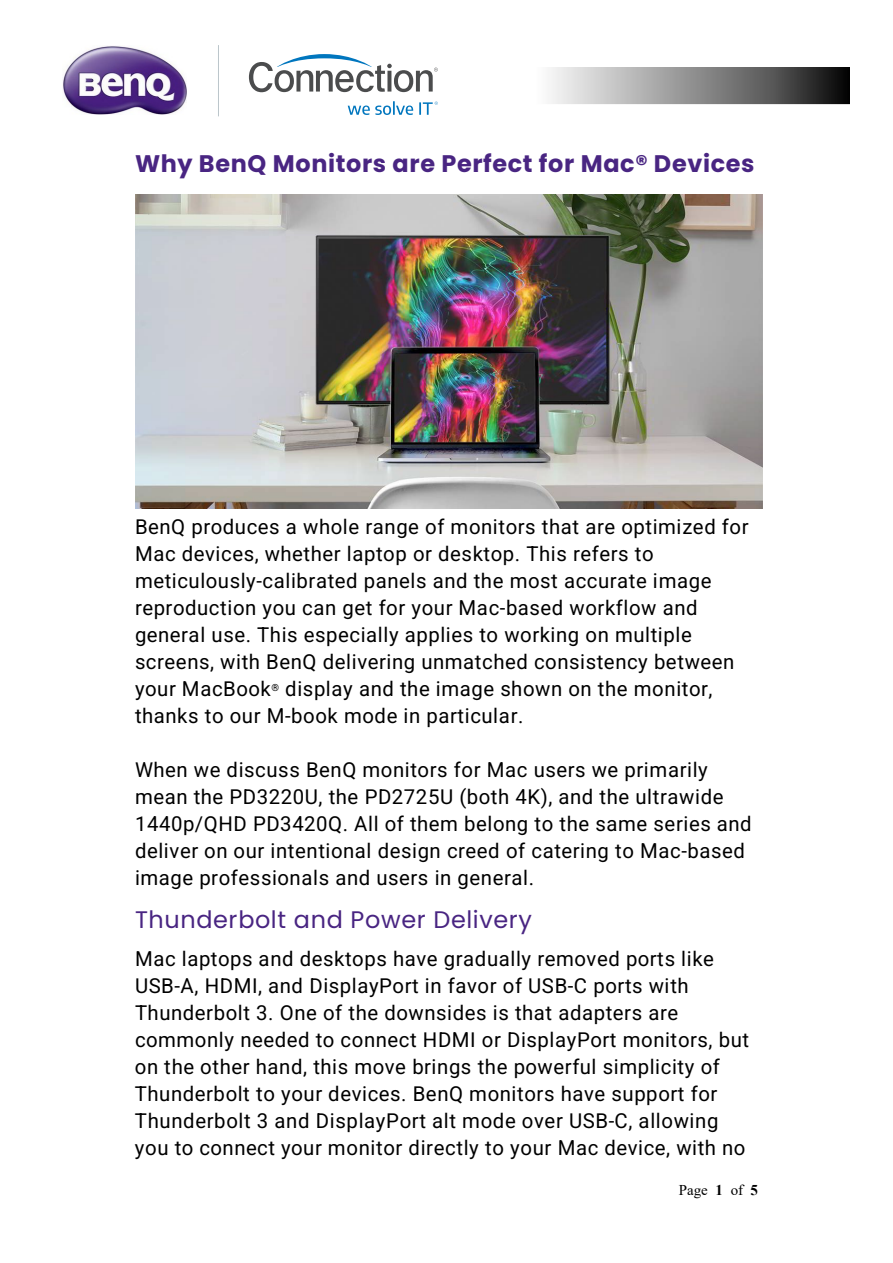
<style>
.page{position:relative;width:893px;height:1263px;background:#fff}
.page>*{position:absolute;margin:0;border:0;box-sizing:border-box;transform-origin:0 0}
.t1{font:700 24px "Poppins";letter-spacing:.025em;color:#492582}
.t2{font:24px "Poppins";letter-spacing:.025em;color:#492582}
.t3{font:20.4px/27px "Roboto";letter-spacing:.03em;color:#000}
.t4{font:15px "Times New Roman";color:#000}
.s1{font-weight:700}
</style>
<div class="page">
<img style="left:551px;top:68px;width:299px;height:37px">
<img style="left:63px;top:46px;width:124px;height:68px">
<img style="left:135px;top:194px;width:628px;height:314px">
<svg style="left:249px;top:54px;width:189px;height:38px"></svg>
<svg style="left:348px;top:101px;width:90px;height:14px"></svg>
<hr style="left:218px;top:45px;width:1px;height:71px;background:#bcc6cb">
<p class="t1" style="left:135px;top:149px;width:621px">Why BenQ Monitors are Perfect for Mac® Devices</p>
<p class="t3" style="left:135px;top:512px;width:615px">BenQ produces a whole range of monitors that are optimized for Mac devices, whether laptop or desktop. This refers to meticulously-calibrated panels and the most accurate image reproduction you can get for your Mac-based workflow and general use. This especially applies to working on multiple screens, with BenQ delivering unmatched consistency between your MacBook<sup>®</sup> display and the image shown on the monitor, thanks to our M-book mode in particular.</p>
<p class="t3" style="left:135px;top:755px;width:618px">When we discuss BenQ monitors for Mac users we primarily mean the PD3220U, the PD2725U (both 4K), and the ultrawide 1440p/QHD PD3420Q. All of them belong to the same series and deliver on our intentional design creed of catering to Mac-based image professionals and users in general.</p>
<p class="t2" style="left:135px;top:905px;width:398px">Thunderbolt and Power Delivery</p>
<p class="t3" style="left:135px;top:944px;width:616px">Mac laptops and desktops have gradually removed ports like USB-A, HDMI, and DisplayPort in favor of USB-C ports with Thunderbolt 3. One of the downsides is that adapters are commonly needed to connect HDMI or DisplayPort monitors, but on the other hand, this move brings the powerful simplicity of Thunderbolt to your devices. BenQ monitors have support for Thunderbolt 3 and DisplayPort alt mode over USB-C, allowing you to connect your monitor directly to your Mac device, with no</p>
<p class="t4" style="left:679px;top:1179px;width:81px">Page <span class="s1">1</span> of <span class="s1">5</span></p>
</div>
